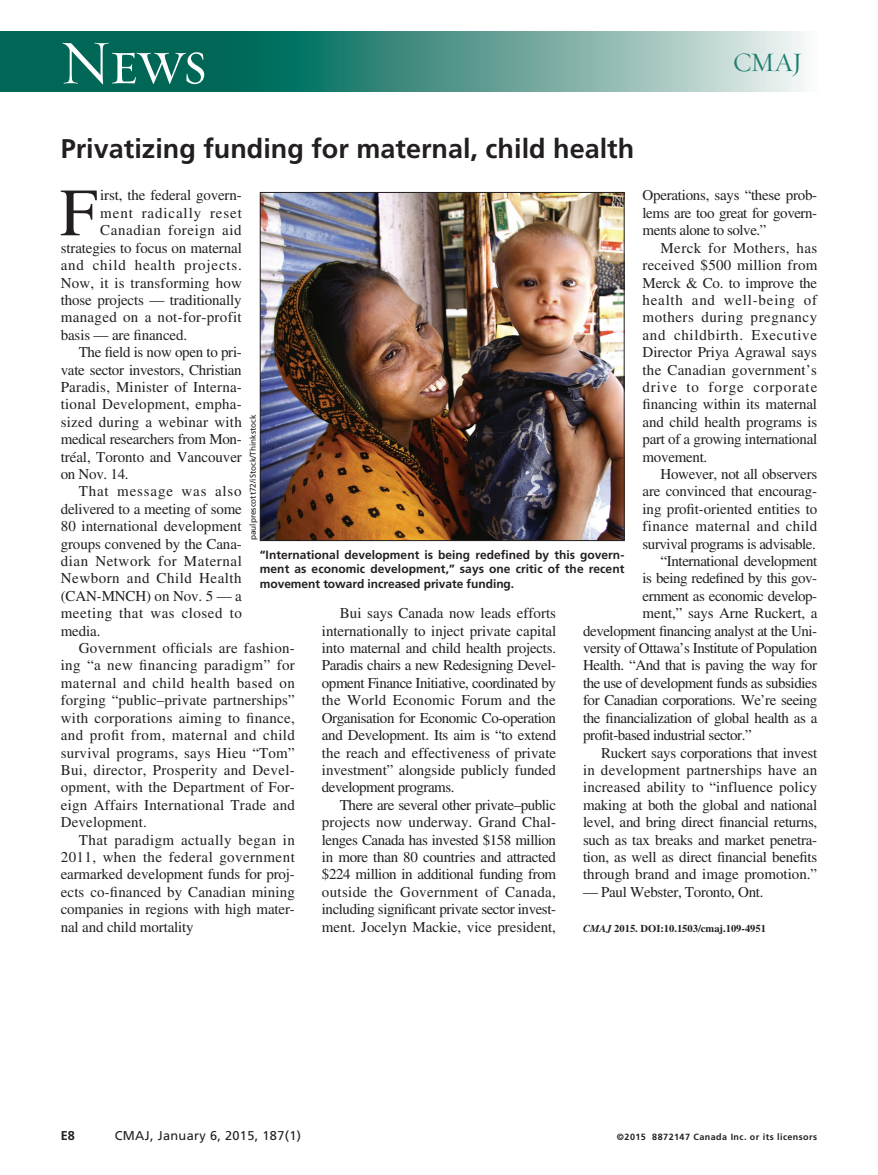
<style>
.page{position:relative;width:878px;height:1175px;background:#fff}
.page>*{position:absolute;margin:0;border:0;box-sizing:border-box;transform-origin:0 0}
.DC{font:67.5px "Times LT Std";color:#231f20}
.t1{font:63px "Requiem Display HTF Small Caps";color:#fff}
.T18{font:700 27px "Frutiger LT Std";color:#231f20}
.t2{font:27px "Requiem Display HTF Roman";color:#1d7e6f}
.DC-2{font:15px/17.4px "Times LT Std";letter-spacing:-.015em;color:#231f20;text-align:justify}
.DC-3{font:15px "Times LT Std";letter-spacing:.02em;color:#231f20}
.DC-4{font:15px "Times LT Std";letter-spacing:.055em;color:#231f20}
.DC-5{font:15px "Times LT Std";letter-spacing:.01em;color:#231f20}
.DC-6{font:15px "Times LT Std";letter-spacing:.06em;color:#231f20}
.DC-7{font:15px "Times LT Std";letter-spacing:.04em;color:#231f20}
.t3{font:12.75px "Frutiger LT Std";letter-spacing:.025em;color:#231f20}
.t4{font:700 12.75px "Frutiger LT Std";color:#231f20}
.FIG{font:700 12px/14.2px "Frutiger LT Std";letter-spacing:-.005em;color:#231f20;text-align:justify}
.DOI{font:700 10.5px "Times LT Std";color:#231f20}
.t5{font:700 9px "Frutiger LT Std";letter-spacing:.05em;color:#231f20}
.PC{font:8.25px "Frutiger LT Std";color:#231f20}
.s1{font-style:italic}
</style>
<div class="page">
<div style="left:0;top:32px;width:260px;height:60px;background:#006756"></div>
<div style="left:227px;top:32px;width:590px;height:60px;background:linear-gradient(to right,#005f4e,#f2f2f0)"></div>
<img style="left:262px;top:194px;width:360px;height:345px">
<div style="left:260px;top:192px;width:364px;height:349px;border:1px solid #231f20"></div>
<h2 class="t1" style="left:59px;top:26px;width:150px">News</h2>
<h3 class="t2" style="left:733px;top:46px;width:71px">CMAJ</h3>
<p class="T18" style="left:61px;top:133px;width:575px">Privatizing funding for maternal, child health</p>
<p class="DC" style="left:60px;top:175px;width:39px">F</p>
<p class="DC-2" style="left:100px;top:187px;width:143px">irst, the federal govern-</p>
<p class="DC-2" style="left:642px;top:187px;width:176px">Operations, says “these prob&shy;lems are too great for govern&shy;ments alone to solve.”</p>
<p class="DC-2" style="left:642px;top:239px;width:176px;text-indent:18px">Merck for Mothers, has received $500 million from Merck &amp; Co. to improve the health and well-being of mothers during pregnancy and childbirth. Executive Director Priya Agrawal says the Canadian government’s drive to forge corporate financing within its maternal and child health programs is part of a growing international movement.</p>
<p class="DC-2" style="left:642px;top:465px;width:176px;text-indent:18px">However, not all observers are convinced that encourag&shy;ing profit-oriented entities to finance maternal and child survival programs is advisable.</p>
<p class="DC-2" style="left:660px;top:552px;width:158px">“International development</p>
<p class="DC-2" style="left:642px;top:569px;width:176px">is being redefined by this gov-</p>
<p class="DC-2" style="left:642px;top:587px;width:176px">ernment as economic develop-</p>
<p class="DC-2" style="left:642px;top:604px;width:176px">ment,” says Arne Ruckert, a</p>
<p class="DC-2" style="left:583px;top:622px;width:235px">development financing analyst at the Uni-</p>
<p class="DC-2" style="left:583px;top:639px;width:235px">versity of Ottawa’s Institute of Population</p>
<p class="DC-2" style="left:583px;top:656px;width:235px">Health. “And that is paving the way for</p>
<p class="DC-2" style="left:583px;top:674px;width:235px">the use of development funds as subsidies</p>
<p class="DC-2" style="left:583px;top:691px;width:236px">for Canadian corporations. We’re seeing</p>
<p class="DC-2" style="left:583px;top:709px;width:236px">the financialization of global health as a</p>
<p class="DC-2" style="left:583px;top:726px;width:170px">profit-based industrial sector.”</p>
<p class="DC-2" style="left:583px;top:743px;width:236px;text-indent:18px">Ruckert says corporations that invest in development partnerships have an increased ability to “influence policy making at both the global and national level, and bring direct financial returns, such as tax breaks and market penetra&shy;tion, as well as direct financial benefits through brand and image promotion.”</p>
<p class="DC-2" style="left:583px;top:883px;width:182px">— Paul Webster, Toronto, Ont.</p>
<p class="DOI" style="left:583px;top:921px;width:184px"><span class="s1">CMAJ</span> 2015. DOI:10.1503/cmaj.109-4951</p>
<p class="DC-6" style="left:100px;top:204px;width:143px">ment radically reset</p>
<p class="DC-7" style="left:100px;top:222px;width:143px">Canadian foreign aid</p>
<p class="DC-2" style="left:61px;top:239px;width:182px">strategies to focus on maternal</p>
<p class="DC-4" style="left:61px;top:257px;width:183px">and child health projects.</p>
<p class="DC-5" style="left:61px;top:274px;width:182px">Now, it is transforming how</p>
<p class="DC-2" style="left:61px;top:291px;width:182px">those projects — traditionally</p>
<p class="DC-3" style="left:61px;top:309px;width:182px">managed on a not-for-profit</p>
<p class="DC-2" style="left:61px;top:326px;width:128px">basis — are financed.</p>
<p class="DC-2" style="left:61px;top:343px;width:183px;text-indent:18px">The field is now open to pri&shy;vate sector investors, Christian Paradis, Minister of Interna&shy;tional Development, empha&shy;sized during a webinar with medical researchers from Mon&shy;tréal, Toronto and Vancouver on Nov. 14.</p>
<p class="DC-2" style="left:61px;top:482px;width:183px;text-indent:18px">That message was also delivered to a meeting of some 80 international development groups convened by the Cana&shy;dian Network for Maternal Newborn and Child Health (CAN-MNCH) on Nov. 5 — a meeting that was closed to media.</p>
<p class="DC-2" style="left:61px;top:639px;width:236px;text-indent:18px">Government officials are fashion&shy;ing “a new financing paradigm” for maternal and child health based on forging “public–private partnerships” with corporations aiming to finance, and profit from, maternal and child survival programs, says Hieu “Tom” Bui, director, Prosperity and Devel&shy;opment, with the Department of For&shy;eign Affairs International Trade and Development.</p>
<p class="DC-2" style="left:61px;top:830px;width:236px;text-indent:18px">That paradigm actually began in 2011, when the federal government earmarked development funds for proj&shy;ects co-financed by Canadian mining companies in regions with high mater&shy;nal and child mortality</p>
<p class="PC" style="left:248px;top:540px;width:128px;rotate:-90deg">paulprescott72/iStock/Thinkstock</p>
<p class="FIG" style="left:260px;top:548px;width:366px">“International development is being redefined by this govern&shy;ment as economic development,” says one critic of the recent movement toward increased private funding.</p>
<p class="DC-2" style="left:322px;top:604px;width:236px;text-indent:18px">Bui says Canada now leads efforts internationally to inject private capital into maternal and child health projects.<br>Paradis chairs a new Redesigning Devel&shy;opment Finance Initiative, coordinated by the World Economic Forum and the Organisation for Economic Co-operation and Development. Its aim is “to extend the reach and effectiveness of private investment” alongside publicly funded development programs.</p>
<p class="DC-2" style="left:322px;top:796px;width:236px;text-indent:18px">There are several other private–public projects now underway. Grand Chal&shy;lenges Canada has invested $158 million in more than 80 countries and attracted $224 million in additional funding from outside the Government of Canada, including significant private sector invest&shy;ment. Jocelyn Mackie, vice president,</p>
<p class="t4" style="left:61px;top:1127px;width:16px">E8</p>
<p class="t3" style="left:115px;top:1127px;width:188px">CMAJ, January 6, 2015, 187(1)</p>
<p class="t5" style="left:617px;top:1131px;width:202px">©2015 8872147 Canada Inc. or its licensors</p>
</div>
